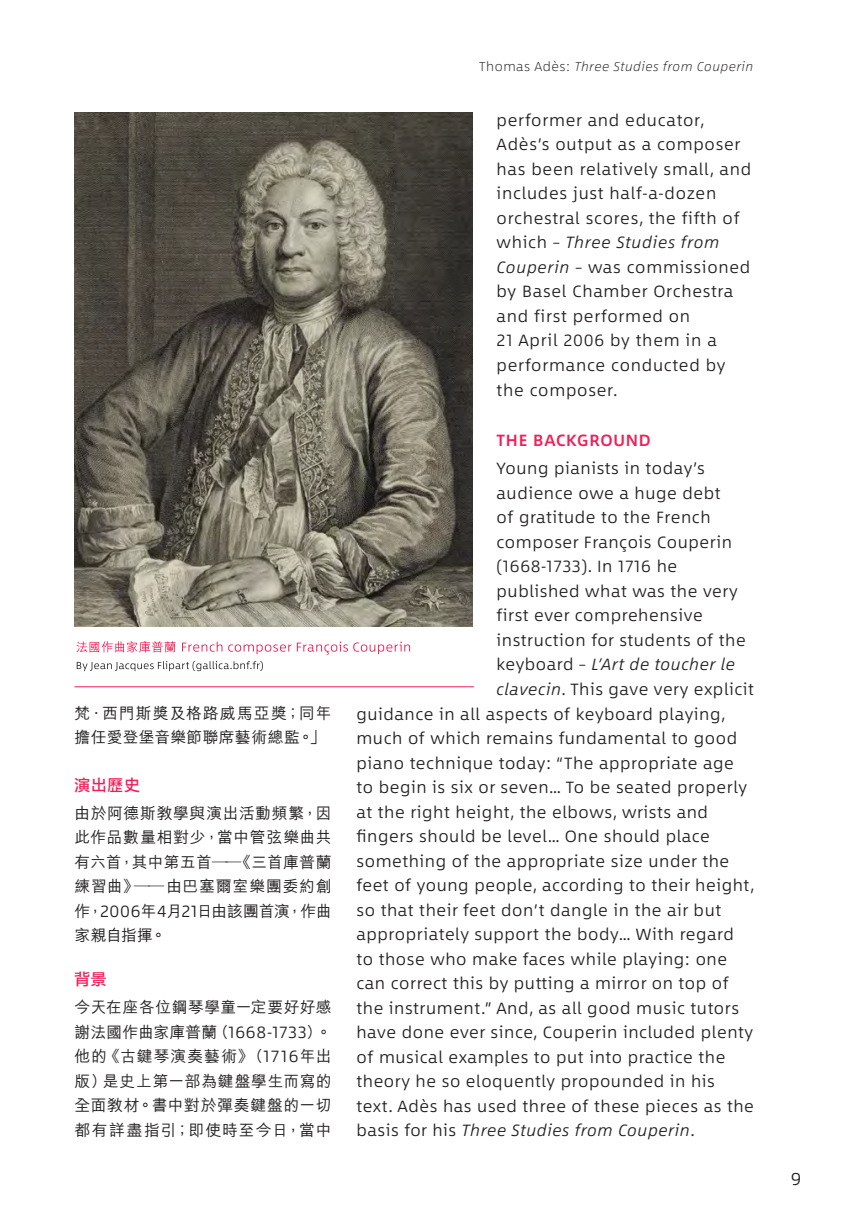
<style>
.page{position:relative;width:844px;height:1226px;background:#fff}
.page>*{position:absolute;margin:0;border:0;box-sizing:border-box;transform-origin:0 0}
.t1{font:300 17.5px "Between 1";color:#231f20}
.t2{font:300 16.62px/24.5px "Between 1";letter-spacing:.035em;color:#231f20}
.t3{font:italic 300 16.62px "Between 1";letter-spacing:.035em;color:#231f20}
.t4{font:500 16.62px "Between 1";color:#ee2159}
.t5{font:500 15.75px/24.5px "M Hei";letter-spacing:.04em;color:#231f20;text-align:justify}
.t6{font:500 15.75px "Aktiv Hei Hant";letter-spacing:.045em;color:#ee2159}
.t7{font:italic 200 13.12px "Between 1";letter-spacing:.04em;color:#231f20}
.s1{font-family:"Noto Sans CJ Ktc";font-weight:600}
.s2{font-family:"Between 1";font-weight:300;font-size:16.62px}
.s3{font-style:normal}
.s4{font-style:italic}
</style>
<div class="page">
<img style="left:74px;top:113px;width:398px;height:513px">
<svg style="left:77px;top:661px;width:186px;height:10px"></svg>
<svg style="left:76px;top:641px;width:334px;height:13px"></svg>
<hr style="left:74px;top:686px;width:399px;height:1px;background:#ee2159">
<p class="t5" style="left:74px;top:701px;width:258px">梵<span class="s1">‧</span>西門斯獎及格路威馬亞獎；同年擔任愛登堡音樂節聯席藝術總監。」</p>
<p class="t6" style="left:74px;top:775px;width:67px">演出歷史</p>
<p class="t5" style="left:74px;top:801px;width:258px">由於阿德斯教學與演出活動頻繁，因此作品數量相對少，當中管弦樂曲共有六首，其中第五首──《三首庫普蘭練習曲》──由巴塞爾室樂團委約創作，<span class="s2">2006</span>年<span class="s2">4</span>月<span class="s2">21</span>日由該團首演，作曲家親自指揮。</p>
<p class="t6" style="left:74px;top:969px;width:34px">背景</p>
<p class="t5" style="left:74px;top:995px;width:258px">今天在座各位鋼琴學童一定要好好感謝法國作曲家庫普蘭（<span class="s2">1668-1733</span>）。他的《古鍵琴演奏藝術》（<span class="s2">1716</span>年出版）是史上第一部為鍵盤學生而寫的<span class="s1">全</span>面教材。書中對於彈奏鍵盤的一切都有詳盡指引；即使時至今日，當中</p>
<p class="t7" style="left:479px;top:59px;width:275px"><span class="s3">Thomas Adès:</span> Three Studies from Couperin</p>
<p class="t2" style="left:496px;top:107px;width:256px">performer and educator,<br>Adès’s output as a composer has been relatively small, and includes just half-a-dozen orchestral scores, the fifth of which – <span class="s4">Three Studies from<br>Couperin</span> – was commissioned by Basel Chamber Orchestra and first performed on<br>21 April 2006 by them in a performance conducted by the composer.</p>
<p class="t4" style="left:496px;top:430px;width:48px">THE BAC</p>
<p class="t4" style="left:566px;top:430px;width:16px">KGROUND</p>
<p class="t2" style="left:496px;top:456px;width:210px">Young pianists in today’s</p>
<p class="t2" style="left:496px;top:480px;width:225px">audience owe a huge debt</p>
<p class="t2" style="left:496px;top:505px;width:215px">of gratitude to the French</p>
<p class="t2" style="left:496px;top:529px;width:237px">composer François Couperin</p>
<p class="t2" style="left:496px;top:554px;width:182px">(1668-1733). I n 1716 he</p>
<p class="t2" style="left:496px;top:578px;width:242px">published what was the very</p>
<p class="t2" style="left:496px;top:603px;width:208px">first ever comprehensive</p>
<p class="t2" style="left:496px;top:627px;width:251px">instruction for students of the</p>
<p class="t3" style="left:496px;top:654px;width:240px"><span class="s3">keyboard –</span> L’Art de toucher le</p>
<p class="t2" style="left:496px;top:676px;width:259px"><span class="s4">clavecin</span>. This gave very explicit</p>
<p class="t2" style="left:356px;top:701px;width:370px">guidance in all aspects of keyboard playing,</p>
<p class="t2" style="left:356px;top:725px;width:382px">much of which remains fundamental to good</p>
<p class="t2" style="left:356px;top:750px;width:378px">piano technique today: “The appropriate age</p>
<p class="t2" style="left:356px;top:774px;width:392px">to begin is six or seven… To be seated properly</p>
<p class="t2" style="left:356px;top:799px;width:353px">at the right height, the elbows, wrists and</p>
<p class="t2" style="left:356px;top:823px;width:355px">fingers should be level… One should place</p>
<p class="t2" style="left:356px;top:848px;width:374px">something of the appropriate size under the</p>
<p class="t2" style="left:356px;top:872px;width:399px">feet of young people, according to their height,</p>
<p class="t2" style="left:356px;top:897px;width:366px">so that their feet don’t dangle in the air but</p>
<p class="t2" style="left:356px;top:921px;width:379px">appropriately support the body… With regard</p>
<p class="t2" style="left:356px;top:946px;width:372px">to those who make faces while playing: one</p>
<p class="t2" style="left:356px;top:970px;width:373px">can correct this by putting a mirror on top of</p>
<p class="t2" style="left:356px;top:995px;width:384px">the instrument.” And, as all good music tutors</p>
<p class="t2" style="left:356px;top:1019px;width:398px">have done ever since, Couperin included plenty</p>
<p class="t2" style="left:356px;top:1044px;width:370px">of musical examples to put into practice the</p>
<p class="t2" style="left:356px;top:1068px;width:360px">theory he so eloquently propounded in his</p>
<p class="t2" style="left:356px;top:1093px;width:399px">text. Adès has used three of these pieces as the</p>
<p class="t3" style="left:356px;top:1120px;width:340px"><span class="s3">basis for his</span> Three Studies from Couperin<span class="s3">.</span></p>
<p class="t1" style="left:790px;top:1167px;width:12px">9</p>
</div>
